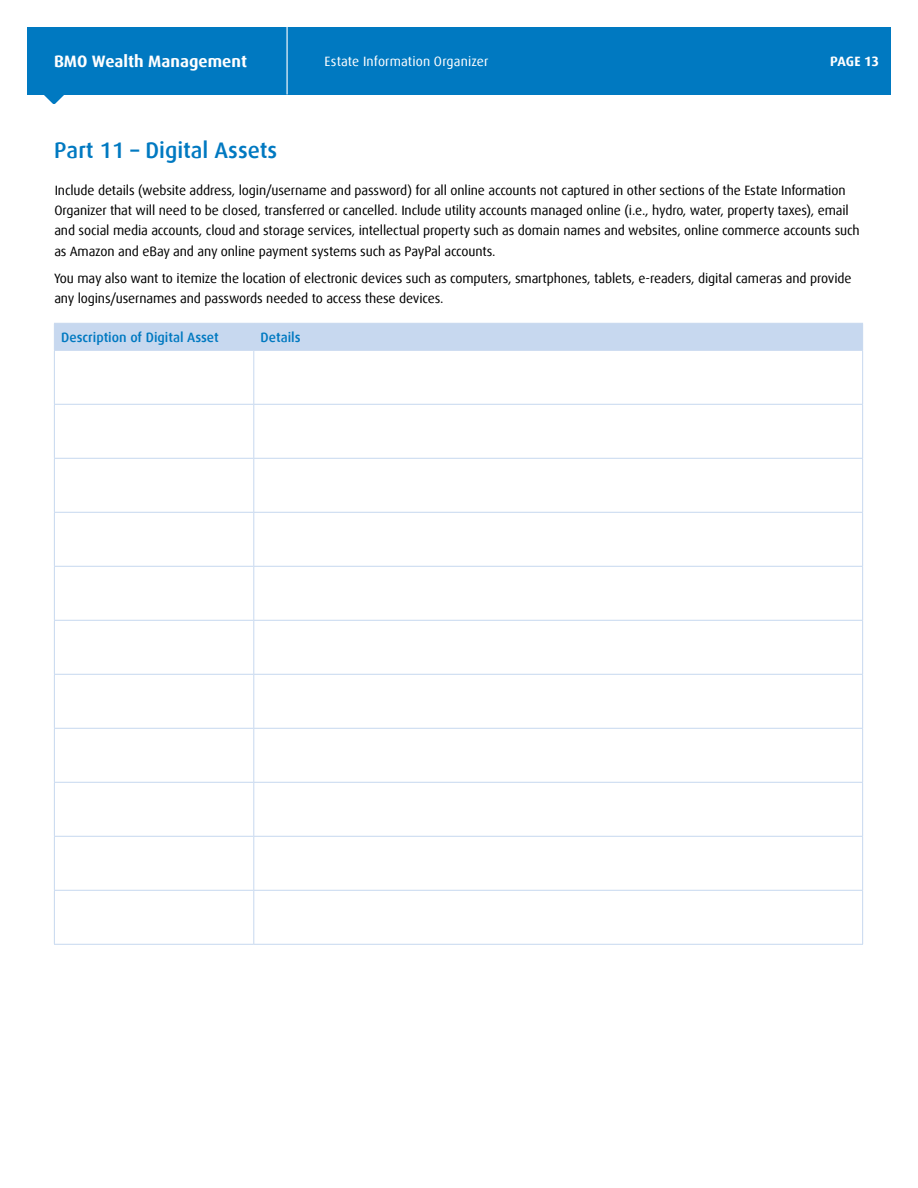
<style>
.page{position:relative;width:918px;height:1188px;background:#fff}
.page>*{position:absolute;margin:0;border:0;box-sizing:border-box;transform-origin:0 0}
.t1{font:500 22.5px "Dax Offc Pro";color:#0079c1}
.t2{font:700 16.5px "Dax Offc Pro";color:#fff}
.t3{font:13.5px/20.4px "Dax Offc Pro";letter-spacing:-.01em;color:#000}
.t4{font:500 13.5px "Dax Offc Pro";color:#0079c1}
.t5{font:13.5px "Dax Offc Pro";letter-spacing:.01em;color:#fff}
.t6{font:700 13.5px "Dax Offc Pro";letter-spacing:-.015em;color:#fff}
</style>
<div class="page">
<div style="left:27px;top:27px;width:864px;height:67px;background:#0079c1"></div>
<svg style="left:43px;top:94px;width:22px;height:10px"></svg>
<hr style="left:287px;top:27px;width:1px;height:67px;background:#fff">
<div style="left:54px;top:323px;width:809px;height:27px;background:#c7d8ef"></div>
<hr style="left:54px;top:350px;width:200px;height:1px;background:#c7d8ef">
<hr style="left:54px;top:351px;width:1px;height:53px;background:#c7d8ef">
<hr style="left:254px;top:350px;width:609px;height:1px;background:#c7d8ef">
<hr style="left:253px;top:351px;width:1px;height:53px;background:#c7d8ef">
<hr style="left:862px;top:351px;width:1px;height:53px;background:#c7d8ef">
<hr style="left:54px;top:404px;width:200px;height:1px;background:#c7d8ef">
<hr style="left:54px;top:405px;width:1px;height:53px;background:#c7d8ef">
<hr style="left:254px;top:404px;width:609px;height:1px;background:#c7d8ef">
<hr style="left:253px;top:405px;width:1px;height:53px;background:#c7d8ef">
<hr style="left:862px;top:405px;width:1px;height:53px;background:#c7d8ef">
<hr style="left:54px;top:458px;width:200px;height:1px;background:#c7d8ef">
<hr style="left:54px;top:459px;width:1px;height:53px;background:#c7d8ef">
<hr style="left:254px;top:458px;width:609px;height:1px;background:#c7d8ef">
<hr style="left:253px;top:459px;width:1px;height:53px;background:#c7d8ef">
<hr style="left:862px;top:459px;width:1px;height:53px;background:#c7d8ef">
<hr style="left:54px;top:512px;width:200px;height:1px;background:#c7d8ef">
<hr style="left:54px;top:513px;width:1px;height:53px;background:#c7d8ef">
<hr style="left:254px;top:512px;width:609px;height:1px;background:#c7d8ef">
<hr style="left:253px;top:513px;width:1px;height:53px;background:#c7d8ef">
<hr style="left:862px;top:513px;width:1px;height:53px;background:#c7d8ef">
<hr style="left:54px;top:566px;width:200px;height:1px;background:#c7d8ef">
<hr style="left:54px;top:567px;width:1px;height:53px;background:#c7d8ef">
<hr style="left:254px;top:566px;width:609px;height:1px;background:#c7d8ef">
<hr style="left:253px;top:567px;width:1px;height:53px;background:#c7d8ef">
<hr style="left:862px;top:567px;width:1px;height:53px;background:#c7d8ef">
<hr style="left:54px;top:620px;width:200px;height:1px;background:#c7d8ef">
<hr style="left:54px;top:621px;width:1px;height:53px;background:#c7d8ef">
<hr style="left:254px;top:620px;width:609px;height:1px;background:#c7d8ef">
<hr style="left:253px;top:621px;width:1px;height:53px;background:#c7d8ef">
<hr style="left:862px;top:621px;width:1px;height:53px;background:#c7d8ef">
<hr style="left:54px;top:674px;width:200px;height:1px;background:#c7d8ef">
<hr style="left:54px;top:675px;width:1px;height:53px;background:#c7d8ef">
<hr style="left:254px;top:674px;width:609px;height:1px;background:#c7d8ef">
<hr style="left:253px;top:675px;width:1px;height:53px;background:#c7d8ef">
<hr style="left:862px;top:675px;width:1px;height:53px;background:#c7d8ef">
<hr style="left:54px;top:728px;width:200px;height:1px;background:#c7d8ef">
<hr style="left:54px;top:729px;width:1px;height:53px;background:#c7d8ef">
<hr style="left:254px;top:728px;width:609px;height:1px;background:#c7d8ef">
<hr style="left:253px;top:729px;width:1px;height:53px;background:#c7d8ef">
<hr style="left:862px;top:729px;width:1px;height:53px;background:#c7d8ef">
<hr style="left:54px;top:782px;width:200px;height:1px;background:#c7d8ef">
<hr style="left:54px;top:783px;width:1px;height:53px;background:#c7d8ef">
<hr style="left:254px;top:782px;width:609px;height:1px;background:#c7d8ef">
<hr style="left:253px;top:783px;width:1px;height:53px;background:#c7d8ef">
<hr style="left:862px;top:783px;width:1px;height:53px;background:#c7d8ef">
<hr style="left:54px;top:836px;width:200px;height:1px;background:#c7d8ef">
<hr style="left:54px;top:837px;width:1px;height:53px;background:#c7d8ef">
<hr style="left:254px;top:836px;width:609px;height:1px;background:#c7d8ef">
<hr style="left:253px;top:837px;width:1px;height:53px;background:#c7d8ef">
<hr style="left:862px;top:837px;width:1px;height:53px;background:#c7d8ef">
<hr style="left:54px;top:890px;width:200px;height:1px;background:#c7d8ef">
<hr style="left:54px;top:891px;width:1px;height:53px;background:#c7d8ef">
<hr style="left:254px;top:890px;width:609px;height:1px;background:#c7d8ef">
<hr style="left:253px;top:891px;width:1px;height:53px;background:#c7d8ef">
<hr style="left:862px;top:891px;width:1px;height:53px;background:#c7d8ef">
<hr style="left:54px;top:944px;width:200px;height:1px;background:#c7d8ef">
<hr style="left:254px;top:944px;width:609px;height:1px;background:#c7d8ef">
<p class="t2" style="left:54px;top:51px;width:195px">BMO Wealth Management</p>
<p class="t5" style="left:325px;top:53px;width:165px">Estate Information Organizer</p>
<p class="t6" style="left:830px;top:53px;width:50px">PAGE 13</p>
<h1 class="t1" style="left:54px;top:136px;width:225px">Part 11 – Digital Assets</h1>
<p class="t3" style="left:54px;top:180px;width:807px">Include details (website address, login/username and password) for all online accounts not captured in other sections of the Estate Information Organizer that will need to be closed, transferred or cancelled. Include utility accounts managed online (i.e., hydro, water, property taxes), email and social media accounts, cloud and storage services, intellectual property such as domain names and websites, online commerce accounts such as Amazon and eBay and any online payment systems such as PayPal accounts.</p>
<p class="t3" style="left:54px;top:268px;width:799px">You may also want to itemize the location of electronic devices such as computers, smartphones, tablets, e-readers, digital cameras and provide any logins/usernames and passwords needed to access these devices.</p>
<p class="t4" style="left:61px;top:329px;width:159px">Description of Digital Asset</p>
<p class="t4" style="left:261px;top:329px;width:42px">Details</p>
</div>
